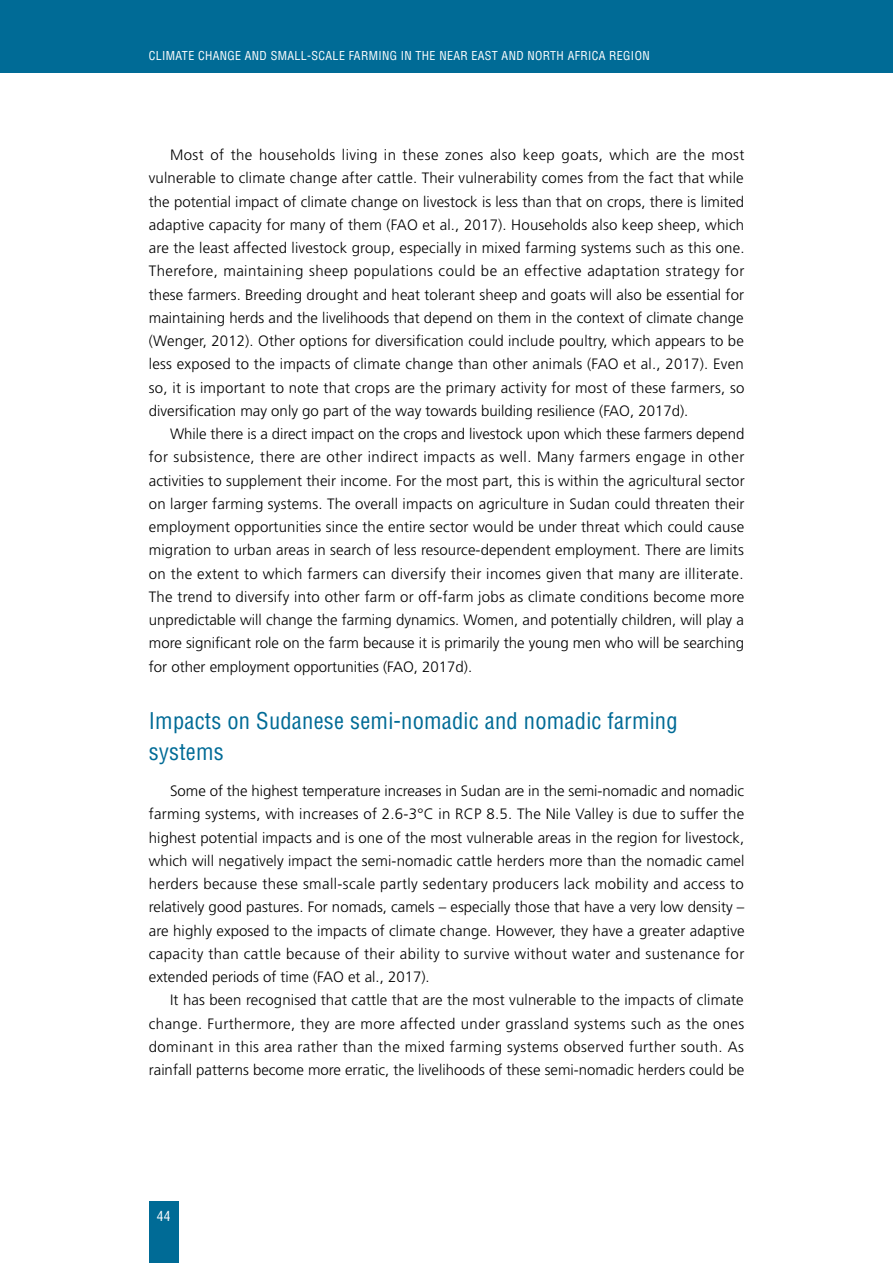
<style>
.page{position:relative;width:893px;height:1263px;background:#fff}
.page>*{position:absolute;margin:0;border:0;box-sizing:border-box;transform-origin:0 0}
.t1{font:condensed 22.5px/31.5px "Helvetica";letter-spacing:.01em;color:#006b96}
.t2{font:300 15px/23.2px "Frutiger LT Std";color:#000;text-align:justify}
.t3{font:condensed 13.5px "Helvetica";color:#fff}
.t4{font:condensed 12px "Helvetica";letter-spacing:.03em;color:#fff}
</style>
<div class="page">
<div style="left:0;top:0;width:893px;height:72px;background:#006b96"></div>
<div style="left:149px;top:1202px;width:30px;height:61px;background:#006b96"></div>
<p class="t4" style="left:149px;top:48px;width:502px">CLIMATE CHANGE AND SMALL-SCALE FARMING IN THE NEAR EAST AND NORTH AFRICA REGION</p>
<p class="t2" style="left:149px;top:143px;width:597px;text-indent:21px">Most of the households living in these zones also keep goats, which are the most vulnerable to climate change after cattle. Their vulnerability comes from the fact that while the potential impact of climate change on livestock is less than that on crops, there is limited adaptive capacity for many of them (FAO et al., 2017). Households also keep sheep, which are the least affected livestock group, especially in mixed farming systems such as this one.<br>Therefore, maintaining sheep populations could be an effective adaptation strategy for these farmers. Breeding drought and heat tolerant sheep and goats will also be essential for maintaining herds and the livelihoods that depend on them in the context of climate change (Wenger, 2012). Other options for diversification could include poultry, which appears to be less exposed to the impacts of climate change than other animals (FAO et al., 2017). Even so, it is important to note that crops are the primary activity for most of these farmers, so diversification may only go part of the way towards building resilience (FAO, 2017d).</p>
<p class="t2" style="left:149px;top:422px;width:597px;text-indent:21px">While there is a direct impact on the crops and livestock upon which these farmers depend for subsistence, there are other indirect impacts as well. Many farmers engage in other activities to supplement their income. For the most part, this is within the agricultural sector on larger farming systems. The overall impacts on agriculture in Sudan could threaten their employment opportunities since the entire sector would be under threat which could cause migration to urban areas in search of less resource-dependent employment. There are limits on the extent to which farmers can diversify their incomes given that many are illiterate.<br>The trend to diversify into other farm or off-farm jobs as climate conditions become more unpredictable will change the farming dynamics. Women, and potentially children, will play a more significant role on the farm because it is primarily the young men who will be searching for other employment opportunities (FAO, 2017d).</p>
<h1 class="t1" style="left:149px;top:704px;width:530px">Impacts on Sudanese semi-nomadic and nomadic farming systems</h1>
<p class="t2" style="left:149px;top:780px;width:597px;text-indent:21px">Some of the highest temperature increases in Sudan are in the semi-nomadic and nomadic farming systems, with increases of 2.6-3°C in RCP 8.5. The Nile Valley is due to suffer the highest potential impacts and is one of the most vulnerable areas in the region for livestock, which will negatively impact the semi-nomadic cattle herders more than the nomadic camel herders because these small-scale partly sedentary producers lack mobility and access to relatively good pastures. For nomads, camels – especially those that have a very low density – are highly exposed to the impacts of climate change. However, they have a greater adaptive capacity than cattle because of their ability to survive without water and sustenance for extended periods of time (FAO et al., 2017).</p>
<p class="t2" style="left:149px;top:989px;width:597px;text-indent:21px">It has been recognised that cattle that are the most vulnerable to the impacts of climate change. Furthermore, they are more affected under grassland systems such as the ones dominant in this area rather than the mixed farming systems observed further south. As rainfall patterns become more erratic, the livelihoods of these semi-nomadic herders could be</p>
<p class="t3" style="left:157px;top:1208px;width:15px">44</p>
</div>
